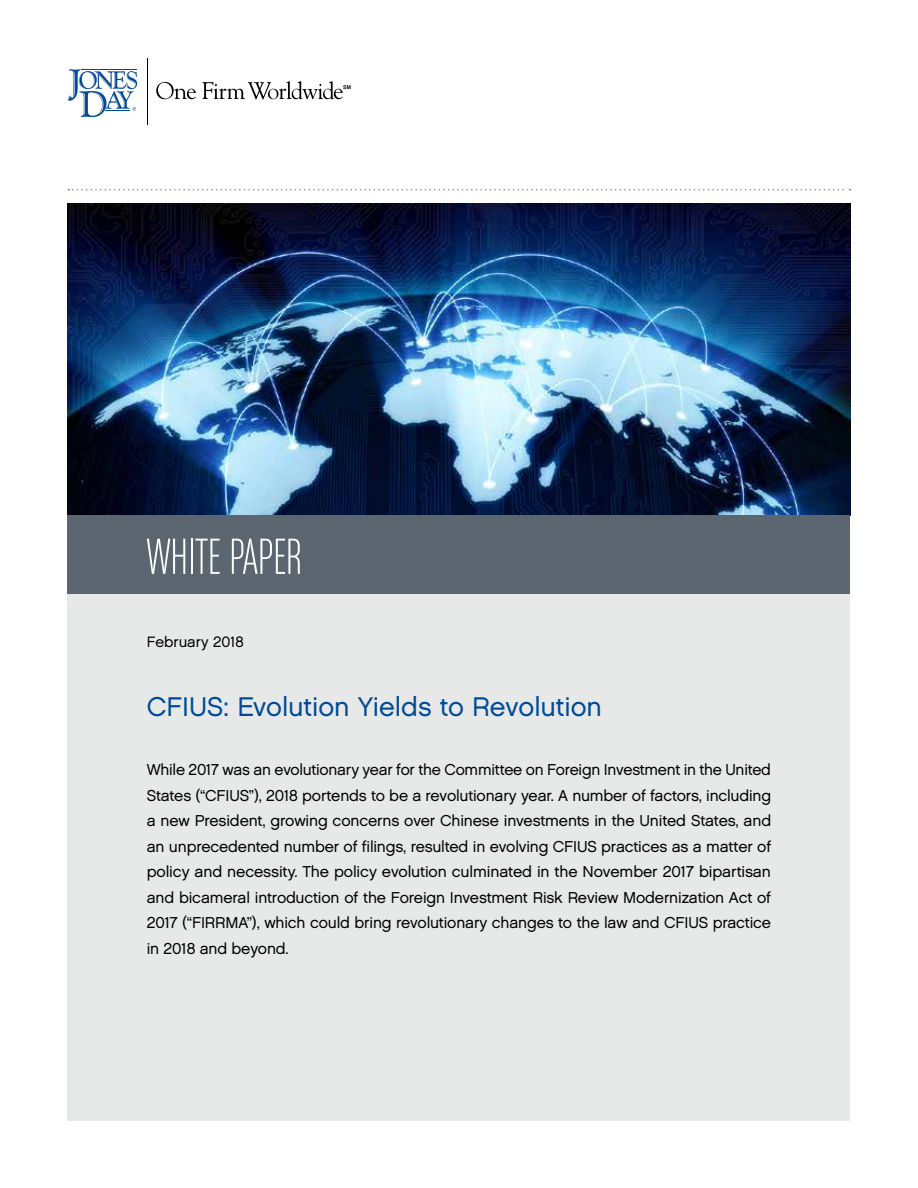
<style>
.page{position:relative;width:918px;height:1188px;background:#fff}
.page>*{position:absolute;margin:0;border:0;box-sizing:border-box;transform-origin:0 0}
.t1{font:54px "Chalet Comprime Milan Sixty";color:#fff}
.t2{font:27px "Chalet London Nineteen Sixty";color:#004a98}
.t3{font:15.75px/25.5px "Chalet London Nineteen Sixty";letter-spacing:-.01em;color:#000;text-align:justify}
.t4{font:15px "Chalet London Nineteen Sixty";color:#000}
</style>
<div class="page">
<hr style="left:147px;top:58px;width:1px;height:66px;background:#000">
<svg style="left:156px;top:82px;width:40px;height:17px"></svg>
<svg style="left:202px;top:81px;width:149px;height:18px"></svg>
<svg style="left:68px;top:69px;width:69px;height:48px"></svg>
<svg style="left:68px;top:189px;width:782px;height:1px"></svg>
<div style="left:68px;top:516px;width:782px;height:604px;background:#e7e9e9"></div>
<img style="left:68px;top:203px;width:782px;height:313px">
<div style="left:68px;top:516px;width:782px;height:78px;background:#5b6670"></div>
<h1 class="t1" style="left:147px;top:527px;width:156px">WHITE PAPER</h1>
<p class="t4" style="left:147px;top:633px;width:99px">February 2018</p>
<h2 class="t2" style="left:147px;top:690px;width:457px">CFIUS: Evolution Yields to Revolution</h2>
<p class="t3" style="left:147px;top:757px;width:626px">While 2017 was an evolutionary year for the Committee on Foreign Investment in the United States (“CFIUS”), 2018 portends to be a revolutionary year. A number of factors, including a new President, growing concerns over Chinese investments in the United States, and an unprecedented number of filings, resulted in evolving CFIUS practices as a matter of policy and necessity. The policy evolution culminated in the November 2017 bipartisan and bicameral introduction of the Foreign Investment Risk Review Modernization Act of 2017 (“FIRRMA”), which could bring revolutionary changes to the law and CFIUS practice in 2018 and beyond.</p>
</div>
